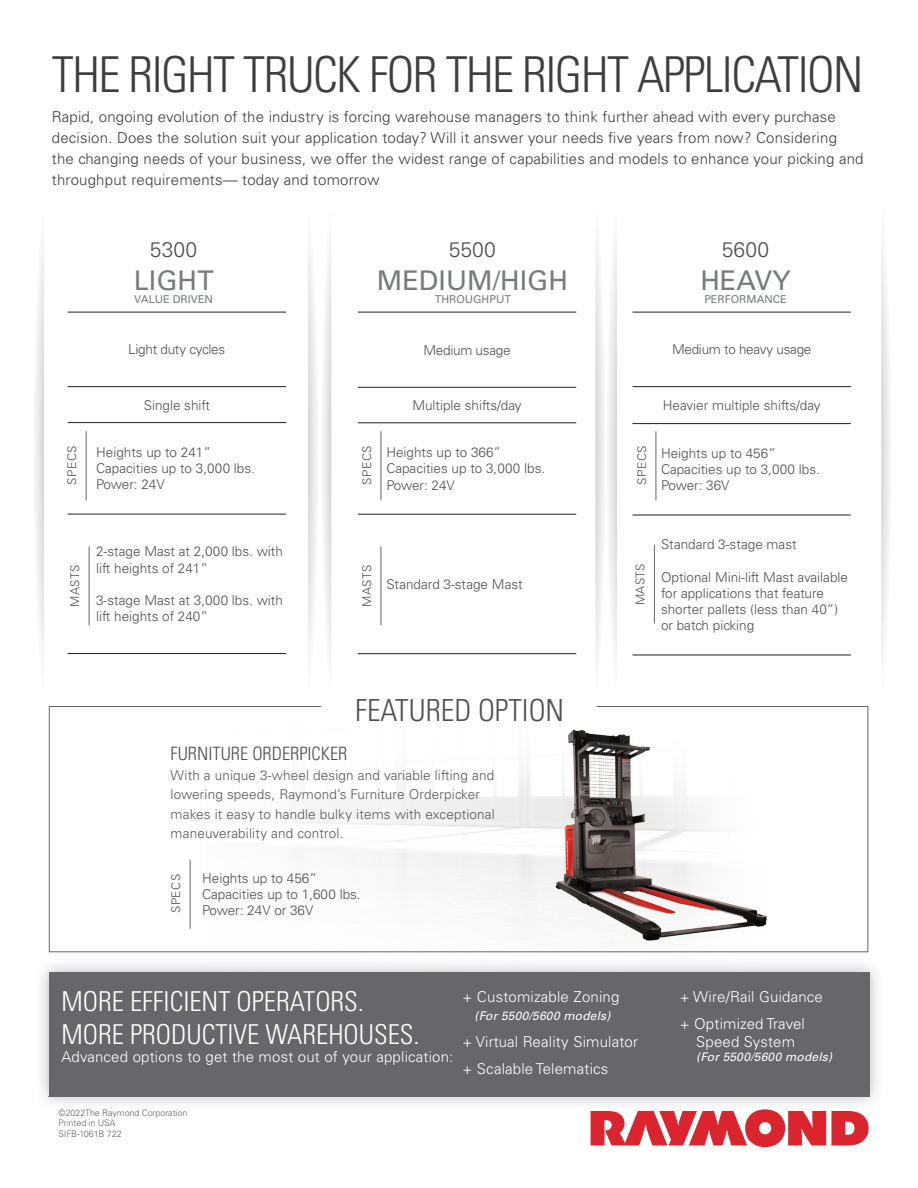
<style>
.page{position:relative;width:918px;height:1188px;background:#fff}
.page>*{position:absolute;margin:0;border:0;box-sizing:border-box;transform-origin:0 0}
.t1{font:300 condensed 49.5px "Univers LT Std";letter-spacing:-.03em;color:#3e3e3f}
.t2{font:300 condensed 30.45px "Univers LT Std";color:#4e4f50}
.t3{font:300 condensed 27.45px/32.8px "Univers LT Std";color:#fff}
.t4{font:27.15px "Univers LT Std";color:#787a7d}
.t5{font:300 21.15px "Univers LT Std";color:#4e4f50}
.t6{font:300 condensed 18.45px "Univers LT Std";color:#4e4f50}
.t7{font:300 15px/21px "Univers LT Std";letter-spacing:.01em;color:#3e3e3f}
.t8{font:300 15px/18px "Univers LT Std";letter-spacing:.01em;color:#fff;text-align:center}
.t9{font:300 13.5px/16.2px "Univers LT Std";color:#4e4f50}
.t10{font:300 13.5px/19.5px "Univers LT Std";letter-spacing:.01em;color:#57585a}
.t11{font:300 13.5px "Univers LT Std";letter-spacing:-.02em;color:#4e4f50}
.t12{font:italic 12px "Univers LT Std";letter-spacing:.01em;color:#fff}
.t13{font:300 12px "Univers LT Std";letter-spacing:.04em;color:#4e4f50}
.t14{font:10.8px "Univers LT Std";color:#787a7d}
.t15{font:300 9px "Univers LT Std";letter-spacing:-.01em;color:#656568}
</style>
<div class="page">
<svg style="left:591px;top:1112px;width:278px;height:35px"></svg>
<img style="left:595px;top:233px;width:19px;height:434px">
<hr style="left:68px;top:312px;width:218px;height:1px;background:#231f20">
<hr style="left:68px;top:386px;width:218px;height:1px;background:#231f20">
<hr style="left:68px;top:422px;width:218px;height:1px;background:#231f20">
<hr style="left:68px;top:514px;width:218px;height:1px;background:#231f20">
<hr style="left:68px;top:653px;width:218px;height:1px;background:#231f20">
<hr style="left:358px;top:312px;width:218px;height:1px;background:#231f20">
<hr style="left:358px;top:387px;width:218px;height:1px;background:#231f20">
<hr style="left:358px;top:423px;width:218px;height:1px;background:#231f20">
<hr style="left:358px;top:514px;width:218px;height:1px;background:#231f20">
<hr style="left:358px;top:653px;width:218px;height:1px;background:#231f20">
<hr style="left:633px;top:312px;width:218px;height:1px;background:#231f20">
<hr style="left:633px;top:386px;width:218px;height:1px;background:#231f20">
<hr style="left:633px;top:423px;width:218px;height:1px;background:#231f20">
<hr style="left:633px;top:515px;width:218px;height:1px;background:#231f20">
<hr style="left:633px;top:655px;width:218px;height:1px;background:#231f20">
<hr style="left:656px;top:431px;width:1px;height:69px;background:#67676a">
<hr style="left:381px;top:431px;width:1px;height:69px;background:#67676a">
<hr style="left:86px;top:431px;width:1px;height:69px;background:#67676a">
<hr style="left:89px;top:546px;width:1px;height:79px;background:#67676a">
<hr style="left:381px;top:546px;width:1px;height:79px;background:#67676a">
<hr style="left:654px;top:545px;width:1px;height:79px;background:#67676a">
<div style="left:33px;top:957px;width:852px;height:155px;background:#231f20;opacity:.3"></div>
<div style="left:49px;top:972px;width:820px;height:124px;background:#67676a"></div>
<svg style="left:49px;top:706px;width:819px;height:246px"></svg>
<hr style="left:190px;top:860px;width:1px;height:69px;background:#67676a">
<p class="t1" style="left:52px;top:45px;width:813px">THE RIGHT TRUCK FOR THE RIGHT APPLICATION</p>
<p class="t7" style="left:52px;top:106px;width:813px">Rapid, ongoing evolution of the industry is forcing warehouse managers to think further ahead with every purchase decision. Does the solution suit your application today? Will it answer your needs five years from now? Considering<br>the changing needs of your business, we offer the widest range of capabilities and models to enhance your picking and throughput requirements— today and tomorrow</p>
<p class="t5" style="left:150px;top:237px;width:49px">5300</p>
<p class="t4" style="left:134px;top:264px;width:81px">LIGHT</p>
<p class="t14" style="left:134px;top:292px;width:80px">VALUE DRIVEN</p>
<p class="t11" style="left:128px;top:341px;width:98px">Light duty cycles</p>
<p class="t5" style="left:449px;top:237px;width:49px">5500</p>
<p class="t4" style="left:377px;top:264px;width:193px">MEDIUM/HIGH</p>
<p class="t14" style="left:435px;top:292px;width:78px">THROUGHPUT</p>
<p class="t11" style="left:424px;top:342px;width:89px">Medium usage</p>
<p class="t5" style="left:722px;top:237px;width:49px">5600</p>
<p class="t4" style="left:700px;top:264px;width:92px">HEAVY</p>
<p class="t14" style="left:704px;top:292px;width:84px">PERFORMANCE</p>
<p class="t11" style="left:672px;top:341px;width:141px">Medium to heavy usage</p>
<p class="t9" style="left:144px;top:397px;width:68px">Single shift</p>
<p class="t9" style="left:96px;top:444px;width:116px">Heights up to 241”</p>
<p class="t9" style="left:96px;top:460px;width:160px">Capacities up to 3,000 lbs.</p>
<p class="t9" style="left:96px;top:477px;width:70px">Power: 24V</p>
<p class="t9" style="left:412px;top:397px;width:111px">Multiple shifts/day</p>
<p class="t9" style="left:386px;top:444px;width:116px">Heights up to 366”</p>
<p class="t9" style="left:386px;top:461px;width:160px">Capacities up to 3,000 lbs.</p>
<p class="t9" style="left:386px;top:477px;width:70px">Power: 24V</p>
<p class="t13" style="left:65px;top:485px;width:41px;rotate:-90deg">SPECS</p>
<p class="t13" style="left:360px;top:485px;width:41px;rotate:-90deg">SPECS</p>
<p class="t13" style="left:635px;top:485px;width:41px;rotate:-90deg">SPECS</p>
<p class="t9" style="left:663px;top:397px;width:159px">Heavier multiple shifts/day</p>
<p class="t9" style="left:661px;top:445px;width:116px">Heights up to 456”</p>
<p class="t9" style="left:661px;top:461px;width:160px">Capacities up to 3,000 lbs.</p>
<p class="t9" style="left:661px;top:478px;width:70px">Power: 36V</p>
<p class="t9" style="left:96px;top:543px;width:188px">2-stage Mast at 2,000 lbs. with lift heights of 241”</p>
<p class="t9" style="left:96px;top:592px;width:188px">3-stage Mast at 3,000 lbs. with lift heights of 240”</p>
<p class="t13" style="left:68px;top:607px;width:44px;rotate:-90deg">MASTS</p>
<p class="t13" style="left:360px;top:607px;width:44px;rotate:-90deg">MASTS</p>
<p class="t13" style="left:633px;top:605px;width:44px;rotate:-90deg">MASTS</p>
<p class="t9" style="left:386px;top:576px;width:138px">Standard 3-stage Mast</p>
<p class="t9" style="left:661px;top:537px;width:137px">Standard 3-stage mast</p>
<p class="t9" style="left:661px;top:569px;width:189px">Optional Mini-lift Mast available for applications that feature shorter pallets (less than 40”) or batch picking</p>
<p class="t2" style="left:355px;top:692px;width:210px">FEATURED OPTION</p>
<p class="t6" style="left:171px;top:743px;width:178px">FURNITURE ORDERPICKER</p>
<p class="t10" style="left:171px;top:765px;width:326px">With a unique 3-wheel design and variable lifting and lowering speeds, Raymond’s Furniture Orderpicker makes it easy to handle bulky items with exceptional maneuverability and control.</p>
<p class="t9" style="left:202px;top:870px;width:160px">Heights up to 456”<br>Capacities up to 1,600 lbs.<br>Power: 24V or 36V</p>
<p class="t13" style="left:169px;top:913px;width:41px;rotate:-90deg">SPECS</p>
<p class="t3" style="left:62px;top:985px;width:360px">MORE EFFICIENT OPERATORS.<br>MORE PRODUCTIVE WAREHOUSES.</p>
<p class="t8" style="left:62px;top:1047px;width:393px">Advanced options to get the most out of your application:</p>
<p class="t8" style="left:463px;top:987px;width:158px">+ Customizable Zoning</p>
<p class="t12" style="left:475px;top:1008px;width:137px">(For 5500/5600 models)</p>
<p class="t8" style="left:463px;top:1032px;width:177px">+ Virtual Reality Simulator</p>
<p class="t8" style="left:463px;top:1059px;width:147px">+ Scalable Telematics</p>
<p class="t15" style="left:59px;top:1107px;width:130px">©2022The Raymond Corporation</p>
<p class="t15" style="left:59px;top:1118px;width:58px">Printed in USA</p>
<p class="t15" style="left:59px;top:1128px;width:65px">SIFB-1061B 722</p>
<p class="t8" style="left:680px;top:987px;width:145px">+ Wire/Rail Guidance</p>
<p class="t8" style="left:680px;top:1014px;width:127px">+ Optimized Travel<br>Speed System</p>
<p class="t12" style="left:696px;top:1050px;width:137px">(For 5500/5600 models)</p>
</div>
